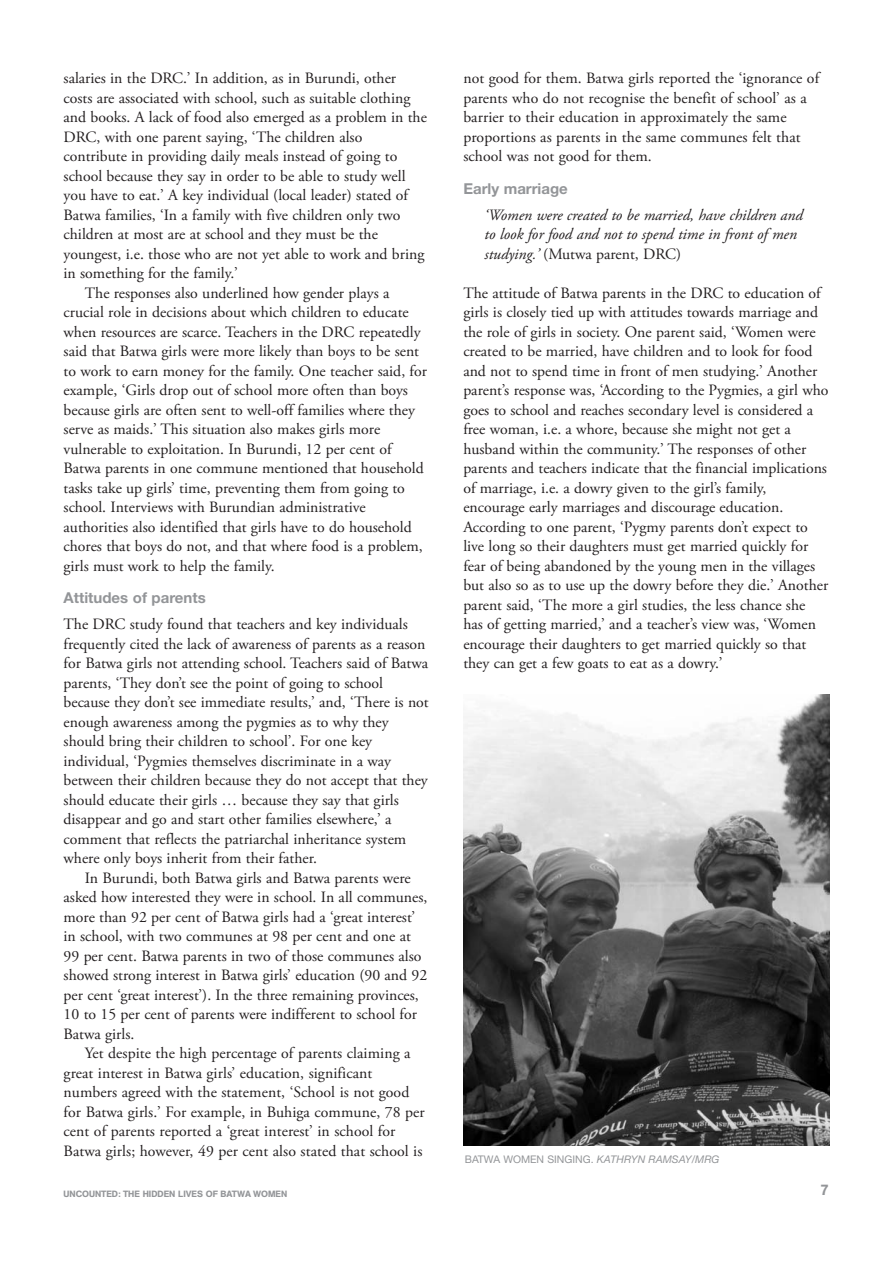
<style>
.page{position:relative;width:893px;height:1263px;background:#fff}
.page>*{position:absolute;margin:0;border:0;box-sizing:border-box;transform-origin:0 0}
.t1{font:15.75px/19.5px "Adobe Garamond Pro";color:#231f20}
.t2{font:italic 15.75px/19.5px "Adobe Garamond Pro";color:#231f20}
.t3{font:700 15px "Helvetica Neue LT Com";color:#939598}
.t4{font:500 15px "AG Book BQ";color:#939598}
.t5{font:10.5px "Helvetica Neue LT Com";color:#939598}
.t6{font:500 9px "AG Book BQ";color:#939598}
.s1{font-style:normal}
.s2{font-style:italic}
</style>
<div class="page">
<img style="left:463px;top:695px;width:366px;height:451px">
<p class="t1" style="left:64px;top:70px;width:334px">salaries in the DRC.’ In addition, as in Burundi, other</p>
<p class="t1" style="left:64px;top:90px;width:348px">costs are associated with school, such as suitable clothing</p>
<p class="t1" style="left:64px;top:109px;width:365px">and books. A lack of food also emerged as a problem in the</p>
<p class="t1" style="left:64px;top:129px;width:300px">DRC, with one parent saying, ‘The children also</p>
<p class="t1" style="left:64px;top:148px;width:335px">contribute in providing daily meals instead of going to</p>
<p class="t1" style="left:64px;top:168px;width:343px">school because they say in order to be able to study well</p>
<p class="t1" style="left:64px;top:187px;width:346px">you have to eat.’ A key individual (local leader) stated of</p>
<p class="t1" style="left:64px;top:207px;width:338px">Batwa families, ‘In a family with five children only two</p>
<p class="t1" style="left:64px;top:226px;width:316px">children at most are at school and they must be the</p>
<p class="t1" style="left:64px;top:246px;width:362px">youngest, i.e. those who are not yet able to work and bring</p>
<p class="t1" style="left:64px;top:265px;width:176px">in something for the family.’</p>
<p class="t1" style="left:85px;top:285px;width:306px">The responses also underlined how gender plays a</p>
<p class="t1" style="left:64px;top:304px;width:347px">crucial role in decisions about which children to educate</p>
<p class="t1" style="left:64px;top:324px;width:358px">when resources are scarce. Teachers in the DRC repeatedly</p>
<p class="t1" style="left:64px;top:343px;width:357px">said that Batwa girls were more likely than boys to be sent</p>
<p class="t1" style="left:64px;top:363px;width:365px">to work to earn money for the family. One teacher said, for</p>
<p class="t1" style="left:64px;top:382px;width:346px">example, ‘Girls drop out of school more often than boys</p>
<p class="t1" style="left:64px;top:402px;width:353px">because girls are often sent to well-off families where they</p>
<p class="t1" style="left:64px;top:421px;width:318px">serve as maids.’ This situation also makes girls more</p>
<p class="t1" style="left:64px;top:441px;width:330px">vulnerable to exploitation. In Burundi, 12 per cent of</p>
<p class="t1" style="left:64px;top:460px;width:362px">Batwa parents in one commune mentioned that household</p>
<p class="t1" style="left:64px;top:480px;width:343px">tasks take up girls’ time, preventing them from going to</p>
<p class="t1" style="left:64px;top:499px;width:304px">school. Interviews with Burundian administrative</p>
<p class="t1" style="left:64px;top:519px;width:350px">authorities also identified that girls have to do household</p>
<p class="t1" style="left:64px;top:538px;width:361px">chores that boys do not, and that where food is a problem,</p>
<p class="t1" style="left:64px;top:558px;width:213px">girls must work to help the family.</p>
<p class="t3" style="left:64px;top:593px;width:144px">Attitudes of parents</p>
<p class="t1" style="left:64px;top:616px;width:367px">The DRC study found that teachers and key individuals frequently cited the lack of awareness of parents as a reason for Batwa girls not attending school. Teachers said of Batwa parents, ‘They don’t see the point of going to school because they don’t see immediate results,’ and, ‘There is not enough awareness among the pygmies as to why they should bring their children to school’. For one key individual, ‘Pygmies themselves discriminate in a way between their children because they do not accept that they should educate their girls … because they say that girls disappear and go and start other families elsewhere,’ a comment that reflects the patriarchal inheritance system where only boys inherit from their father.</p>
<p class="t1" style="left:64px;top:870px;width:365px;text-indent:21px">In Burundi, both Batwa girls and Batwa parents were asked how interested they were in school. In all communes, more than 92 per cent of Batwa girls had a ‘great interest’ in school, with two communes at 98 per cent and one at 99 per cent. Batwa parents in two of those communes also showed strong interest in Batwa girls’ education (90 and 92 per cent ‘great interest’). In the three remaining provinces, 10 to 15 per cent of parents were indifferent to school for Batwa girls.</p>
<p class="t1" style="left:64px;top:1045px;width:363px;text-indent:21px">Yet despite the high percentage of parents claiming a great interest in Batwa girls’ education, significant numbers agreed with the statement, ‘School is not good for Batwa girls.’ For example, in Buhiga commune, 78 per cent of parents reported a ‘great interest’ in school for Batwa girls; however, 49 per cent also stated that school is</p>
<p class="t1" style="left:463px;top:70px;width:357px">not good for them. Batwa girls reported the ‘ignorance of parents who do not recognise the benefit of school’ as a barrier to their education in approximately the same proportions as parents in the same communes felt that school was not good for them.</p>
<p class="t3" style="left:463px;top:183px;width:106px">Early marriage</p>
<p class="t2" style="left:485px;top:206px;width:320px">‘Women were created to be married, have children and to look for food and not to spend time in front of men studying.’ <span class="s1">(Mutwa parent, DRC)</span></p>
<p class="t1" style="left:463px;top:285px;width:367px">The attitude of Batwa parents in the DRC to education of girls is closely tied up with attitudes towards marriage and the role of girls in society. One parent said, ‘Women were created to be married, have children and to look for food and not to spend time in front of men studying.’ Another parent’s response was, ‘According to the Pygmies, a girl who goes to school and reaches secondary level is considered a free woman, i.e. a whore, because she might not get a husband within the community.’ The responses of other parents and teachers indicate that the financial implications of marriage, i.e. a dowry given to the girl’s family, encourage early marriages and discourage education.<br>According to one parent, ‘Pygmy parents don’t expect to live long so their daughters must get married quickly for fear of being abandoned by the young men in the villages but also so as to use up the dowry before they die.’ Another parent said, ‘The more a girl studies, the less chance she has of getting married,’ and a teacher’s view was, ‘Women encourage their daughters to get married quickly so that they can get a few goats to eat as a dowry.’</p>
<p class="t5" style="left:465px;top:1156px;width:256px">BATWA WOMEN SINGING. <span class="s2">KATHRYN RAMSAY/MRG</span></p>
<p class="t6" style="left:64px;top:1191px;width:225px">UNCOUNTED: THE HIDDEN LIVES OF BATWA WOMEN</p>
<p class="t4" style="left:821px;top:1185px;width:10px">7</p>
</div>
